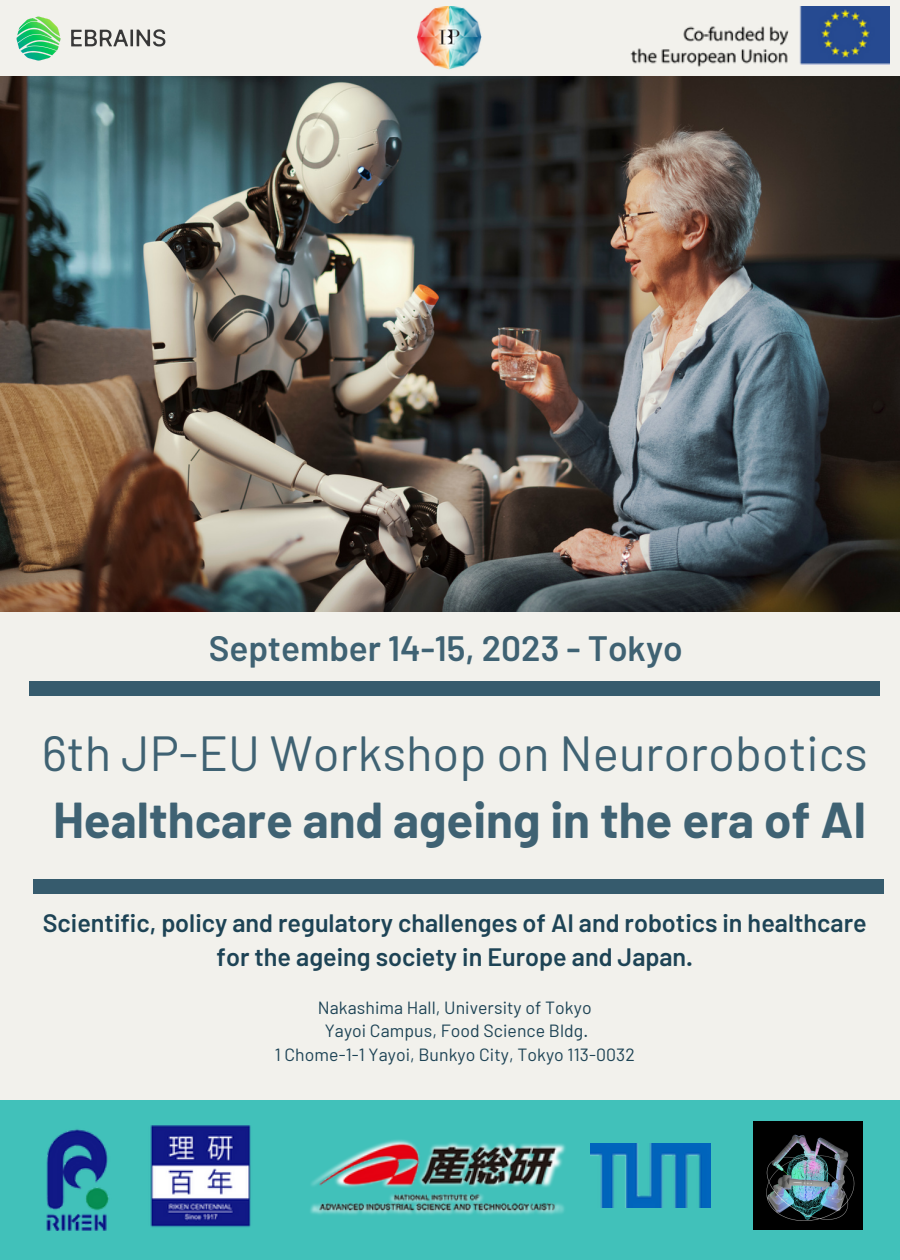
<style>
.page{position:relative;width:900px;height:1260px;background:#f2f1ec}
.page>*{position:absolute;margin:0;border:0;box-sizing:border-box;transform-origin:0 0}
.t1{font:49.25px "Barlow";color:#365b6d}
.t2{font:700 49.25px "Barlow";color:#365b6d}
.t3{font:600 35.25px "Barlow";color:#365b6d}
.t4{font:600 25.25px/33.8px "Barlow";color:#1d4355;text-align:center}
.t5{font:17.75px "Barlow";letter-spacing:.005em;color:#1d4355}
</style>
<div class="page">
<div style="left:33px;top:879px;width:850px;height:15px;background:#365b6d"></div>
<img style="left:0;top:77px;width:900px;height:534px">
<div style="left:29px;top:681px;width:851px;height:14px;background:#365b6d"></div>
<div style="left:0;top:1100px;width:900px;height:160px;background:#41c1ba"></div>
<img style="left:630px;top:6px;width:260px;height:60px">
<img style="left:0;top:16px;width:182px;height:61px">
<img style="left:417px;top:6px;width:65px;height:64px">
<img style="left:46px;top:1125px;width:520px;height:105px">
<img style="left:590px;top:1144px;width:120px;height:63px">
<img style="left:753px;top:1121px;width:109px;height:109px">
<h2 class="t3" style="left:209px;top:625px;width:476px">September 14-15, 2023 - Tokyo</h2>
<h1 class="t1" style="left:42px;top:721px;width:828px">6th JP-EU Workshop on Neurorobotics</h1>
<h1 class="t2" style="left:53px;top:789px;width:815px">Healthcare and ageing in the era of AI</h1>
<p class="t4" style="left:43px;top:905px;width:826px">Scientific, policy and regulatory challenges of AI and robotics in healthcare for the ageing society in Europe and Japan.</p>
<p class="t5" style="left:318px;top:996px;width:275px">Nakashima Hall, University of Tokyo</p>
<p class="t5" style="left:325px;top:1020px;width:265px">Yayoi Campus, Food Science Bldg.</p>
<p class="t5" style="left:275px;top:1043px;width:362px">1 Chome-1-1 Yayoi, Bunkyo City, Tokyo 113-0032</p>
</div>
